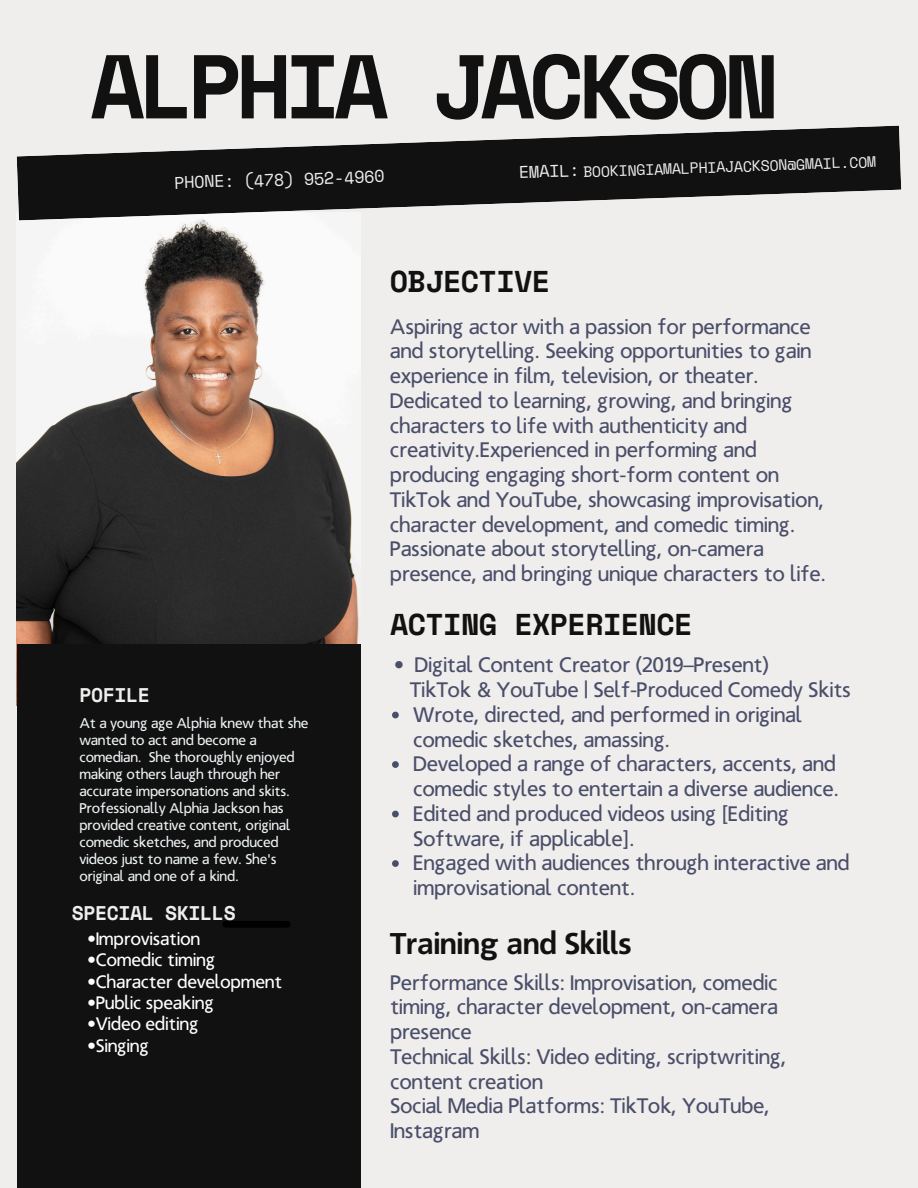
<style>
.page{position:relative;width:918px;height:1188px;background:#efeeed}
.page>*{position:absolute;margin:0;border:0;box-sizing:border-box;transform-origin:0 0}
.t1{font:700 90.3px "Space Mono";letter-spacing:-.07em;color:#111}
.t2{font:700 30px "Space Mono";letter-spacing:-.02em;color:#111}
.t3{font:700 30px "Crave Sans";letter-spacing:-.02em;color:#111}
.t4{font:21px/24.8px "Crave Sans";letter-spacing:-.02em;color:#4a4e69}
.t5{font:700 19.8px "Space Mono";letter-spacing:-.02em;color:#efeeed}
.t6{font:18px "Crave Sans";letter-spacing:-.02em;color:#fff}
.t7{font:16.95px "Space Mono";color:#efeeed}
.t8{font:15px "Space Mono";color:#efeeed}
.t9{font:14.1px/17px "Crave Sans";letter-spacing:-.02em;color:#edf2f4}
</style>
<div class="page">
<img style="left:17px;top:220px;width:344px;height:424px">
<svg style="left:17px;top:126px;width:884px;height:94px;fill:#111"></svg>
<div style="left:17px;top:644px;width:344px;height:544px;background:#111"></div>
<div style="left:226px;top:921px;width:61px;height:7px;background:#000"></div>
<svg style="left:392px;top:712px;width:7px;height:6px"></svg>
<svg style="left:392px;top:761px;width:7px;height:7px"></svg>
<svg style="left:392px;top:811px;width:7px;height:6px"></svg>
<svg style="left:392px;top:860px;width:7px;height:7px"></svg>
<h1 class="t1" style="left:90px;top:17px;width:691px">ALPHIA JACKSON</h1>
<p class="t7" style="left:174px;top:170px;width:62px;rotate:-2deg">PHONE:</p>
<h6 class="t7" style="left:243px;top:168px;width:142px;rotate:-2deg">(478) 952-4960</h6>
<p class="t7" style="left:519px;top:159px;width:62px;rotate:-2deg">EMAIL:</p>
<h5 class="t8" style="left:583px;top:160px;width:295px;rotate:-2deg">BOOKINGIAMALPHIAJACKSON@GMAIL.COM</h5>
<p class="t2" style="left:390px;top:258px;width:162px">OBJECTIVE</p>
<p class="t4" style="left:390px;top:313px;width:438px">Aspiring actor with a passion for performance and storytelling. Seeking opportunities to gain experience in film, television, or theater.<br>Dedicated to learning, growing, and bringing characters to life with authenticity and creativity.Experienced in performing and producing engaging short-form content on TikTok and YouTube, showcasing improvisation, character development, and comedic timing.<br>Passionate about storytelling, on-camera presence, and bringing unique characters to life.</p>
<h2 class="t2" style="left:390px;top:602px;width:304px">ACTING EXPERIENCE</h2>
<h6 class="t5" style="left:79px;top:679px;width:72px">POFILE</h6>
<p class="t9" style="left:79px;top:714px;width:231px">At a young age Alphia knew that she wanted to act and become a comedian. She thoroughly enjoyed making others laugh through her accurate impersonations and skits.<br>Professionally Alphia Jackson has provided creative content, original comedic sketches, and produced videos just to name a few. She's original and one of a kind.</p>
<h6 class="t5" style="left:72px;top:898px;width:166px">SPECIAL SKILLS</h6>
<p class="t6" style="left:87px;top:927px;width:115px">•Improvisation</p>
<h4 class="t6" style="left:87px;top:949px;width:130px">•Comedic timing</h4>
<p class="t6" style="left:87px;top:970px;width:197px">•Character development</p>
<p class="t6" style="left:87px;top:991px;width:129px">•Public speaking</p>
<p class="t6" style="left:87px;top:1013px;width:113px">•Video editing</p>
<p class="t6" style="left:87px;top:1034px;width:64px">•Singing</p>
<p class="t4" style="left:410px;top:652px;width:443px;text-indent:-16px">• Digital Content Creator (2019–Present)<br>TikTok &amp; YouTube | Self-Produced Comedy Skits</p>
<p class="t4" style="left:413px;top:701px;width:391px">Wrote, directed, and performed in original comedic sketches, amassing.</p>
<h5 class="t4" style="left:413px;top:751px;width:428px">Developed a range of characters, accents, and comedic styles to entertain a diverse audience.</h5>
<p class="t4" style="left:413px;top:800px;width:378px">Edited and produced videos using [Editing<br>Software, if applicable].</p>
<p class="t4" style="left:413px;top:850px;width:438px">Engaged with audiences through interactive and improvisational content.</p>
<h2 class="t3" style="left:390px;top:924px;width:244px">Training and Skills</h2>
<h4 class="t4" style="left:390px;top:969px;width:398px">Performance Skills: Improvisation, comedic timing, character development, on-camera presence<br>Technical Skills: Video editing, scriptwriting, content creation<br>Social Media Platforms: TikTok, YouTube,<br>Instagram</h4>
</div>
